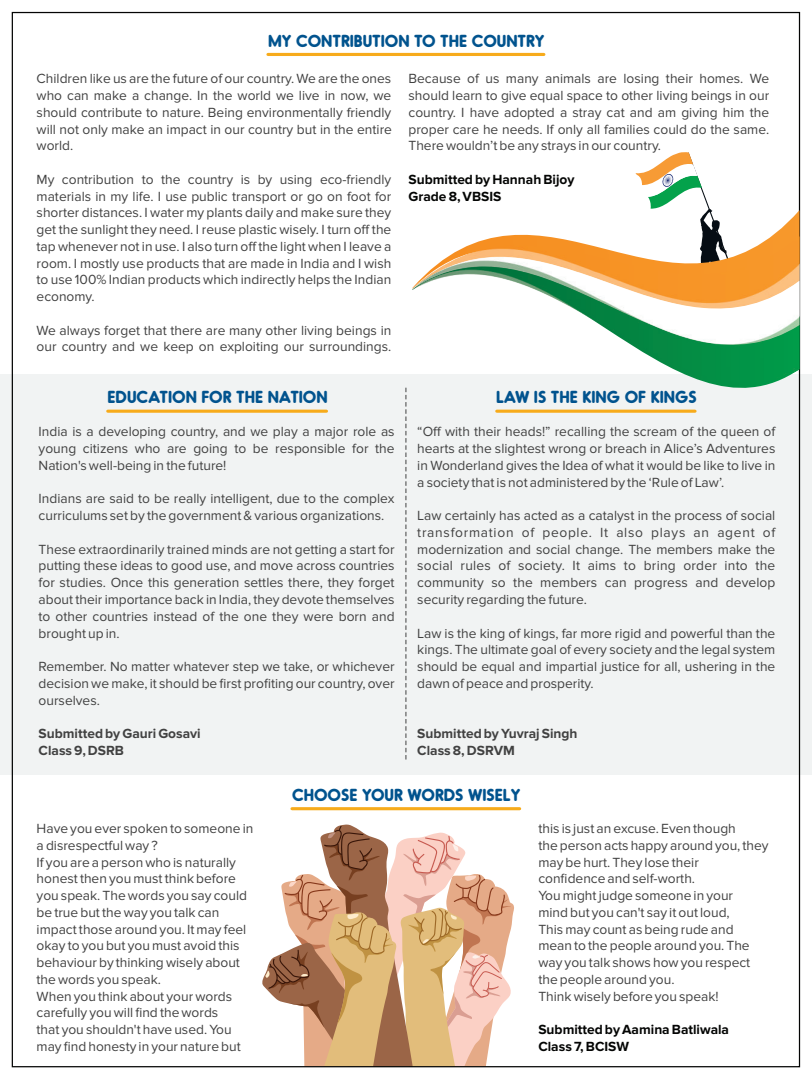
<style>
.page{position:relative;width:812px;height:1079px;background:#fff}
.page>*{position:absolute;margin:0;border:0;box-sizing:border-box;transform-origin:0 0}
.t1{font:700 16.5px "Oduda";color:#01538e}
.t2{font:13.75px/16.8px "Proxima Nova";color:#414141;text-align:justify}
.t3{font:700 13.75px/16.8px "Proxima Nova";color:#040504}
.t4{font:700 13.75px/16.8px "Proxima Nova";color:#414141}
</style>
<div class="page">
<svg style="left:262px;top:824px;width:252px;height:241px"></svg>
<div style="left:0;top:374px;width:811px;height:400px;background:#f1f3f3"></div>
<hr style="left:268px;top:53px;width:275px;height:3px;background:#f7ab1b">
<svg style="left:108px;top:409px;width:218px;height:4px"></svg>
<svg style="left:405px;top:388px;width:1px;height:372px"></svg>
<hr style="left:292px;top:807px;width:227px;height:3px;background:#f7ab1b">
<svg style="left:495px;top:389px;width:304px;height:34px"></svg>
<svg style="left:503px;top:144px;width:296px;height:245px"></svg>
<img style="left:503px;top:345px;width:296px;height:38px">
<img style="left:503px;top:308px;width:296px;height:37px">
<img style="left:412px;top:236px;width:387px;height:72px">
<p class="t1" style="left:268px;top:33px;width:277px">MY CONTRIBUTION TO THE COUNTRY</p>
<p class="t2" style="left:37px;top:71px;width:356px">Children like us are the future of our country. We are the ones who can make a change. In the world we live in now, we should contribute to nature. Being environmentally friendly will not only make an impact in our country but in the entire world.</p>
<p class="t2" style="left:37px;top:171px;width:356px">My contribution to the country is by using eco-friendly materials in my life. I use public transport or go on foot for shorter distances. I water my plants daily and make sure they get the sunlight they need. I reuse plastic wisely. I turn off the tap whenever not in use. I also turn off the light when I leave a room. I mostly use products that are made in India and I wish to use 100% Indian products which indirectly helps the Indian economy.</p>
<p class="t2" style="left:37px;top:322px;width:356px">We always forget that there are many other living beings in our country and we keep on exploiting our surroundings.</p>
<p class="t2" style="left:408px;top:71px;width:362px">Because of us many animals are losing their homes. We should learn to give equal space to other living beings in our country. I have adopted a stray cat and am giving him the proper care he needs. If only all families could do the same.<br>There wouldn’t be any strays in our country.</p>
<p class="t3" style="left:408px;top:171px;width:167px">Submitted by Hannah Bijoy<br>Grade 8, VBSIS</p>
<p class="t1" style="left:107px;top:390px;width:221px">EDUCATION FOR THE NATION</p>
<p class="t2" style="left:39px;top:424px;width:357px">India is a developing country, and we play a major role as young citizens who are going to be responsible for the Nation's well-being in the future!</p>
<p class="t2" style="left:39px;top:491px;width:357px">Indians are said to be really intelligent, due to the complex curriculums set by the government &amp; various organizations.</p>
<p class="t2" style="left:39px;top:541px;width:357px">These extraordinarily trained minds are not getting a start for putting these ideas to good use, and move across countries for studies. Once this generation settles there, they forget about their importance back in India, they devote themselves to other countries instead of the one they were born and brought up in.</p>
<p class="t2" style="left:39px;top:658px;width:357px">Remember. No matter whatever step we take, or whichever decision we make, it should be first profiting our country, over ourselves.</p>
<p class="t4" style="left:39px;top:725px;width:163px">Submitted by Gauri Gosavi<br>Class 9, DSRB</p>
<p class="t1" style="left:495px;top:390px;width:202px">LAW IS THE KING OF KINGS</p>
<p class="t2" style="left:417px;top:424px;width:359px">“Off with their heads!” recalling the scream of the queen of hearts at the slightest wrong or breach in Alice’s Adventures in Wonderland gives the Idea of what it would be like to live in a society that is not administered by the ‘Rule of Law’.</p>
<p class="t2" style="left:417px;top:508px;width:359px">Law certainly has acted as a catalyst in the process of social transformation of people. It also plays an agent of modernization and social change. The members make the social rules of society. It aims to bring order into the community so the members can progress and develop security regarding the future.</p>
<p class="t2" style="left:417px;top:625px;width:359px">Law is the king of kings, far more rigid and powerful than the kings. The ultimate goal of every society and the legal system should be equal and impartial justice for all, ushering in the dawn of peace and prosperity.</p>
<p class="t4" style="left:417px;top:725px;width:162px">Submitted by Yuvraj Singh<br>Class 8, DSRVM</p>
<p class="t1" style="left:292px;top:787px;width:229px">CHOOSE YOUR WORDS WISELY</p>
<p class="t2" style="left:37px;top:820px;width:218px;text-align:left">Have you ever spoken to someone in a disrespectful way ?<br>If you are a person who is naturally honest then you must think before you speak. The words you say could be true but the way you talk can impact those around you. It may feel okay to you but you must avoid this behaviour by thinking wisely about the words you speak.<br>When you think about your words carefully you will find the words<br>that you shouldn't have used. You may find honesty in your nature but</p>
<p class="t2" style="left:538px;top:820px;width:232px;text-align:left">this is just an excuse. Even though<br>the person acts happy around you, they may be hurt. They lose their confidence and self-worth.<br>You might judge someone in your<br>mind but you can't say it out loud,<br>This may count as being rude and mean to the people around you. The way you talk shows how you respect the people around you.<br>Think wisely before you speak!</p>
<p class="t3" style="left:538px;top:1021px;width:192px">Submitted by Aamina Batliwala<br>Class 7, BCISW</p>
</div>
